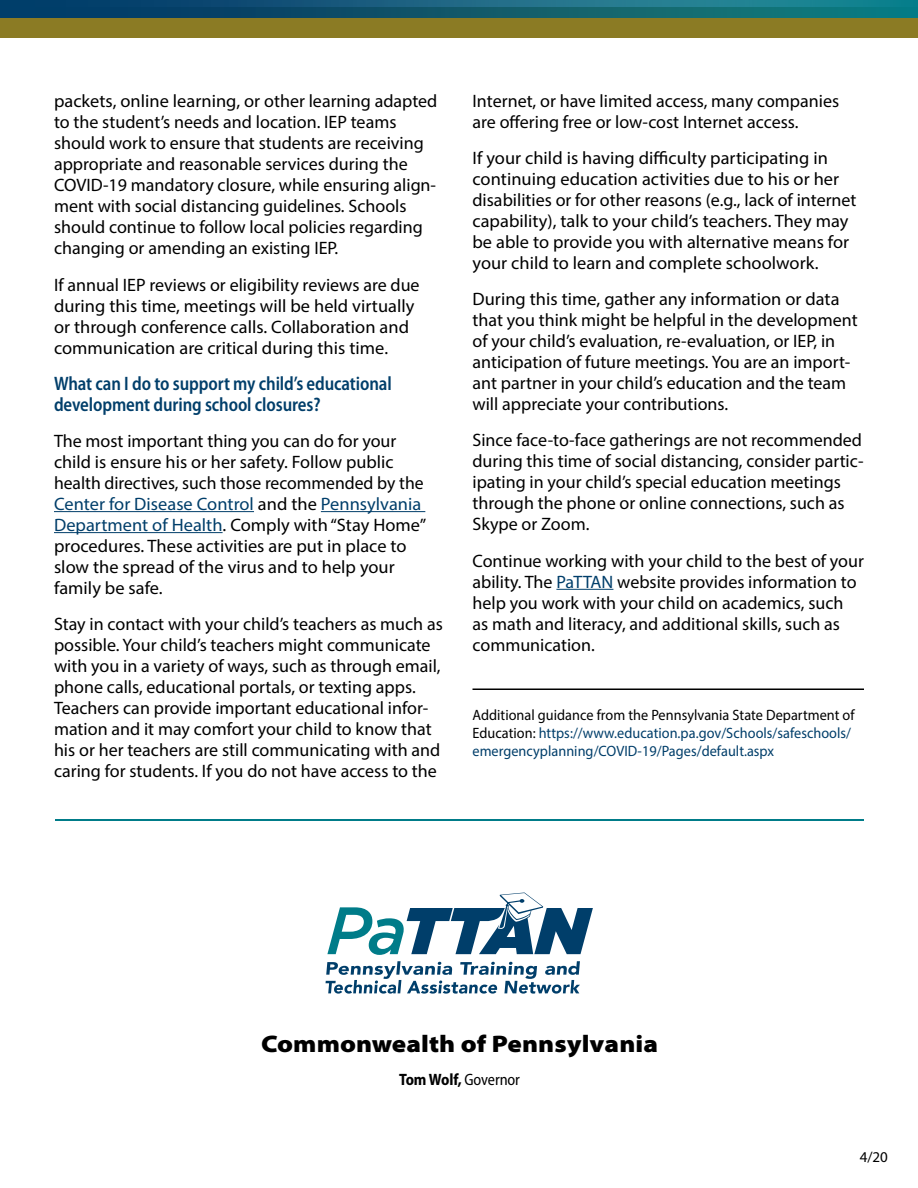
<style>
.page{position:relative;width:918px;height:1188px;background:#fff}
.page>*{position:absolute;margin:0;border:0;box-sizing:border-box;transform-origin:0 0}
.Commonwealth_of_PA{font:900 semi-expanded 24px "Myriad Pro";letter-spacing:.005em;color:#000;scale:1.05 1}
.Questions{font:600 semi-condensed 19.5px/21px "Myriad Pro";letter-spacing:-.005em;color:#003e6a;scale:.93 1}
.Text_-_Level_1{font:18px/21px "Myriad Pro";color:#000}
.Administrative_Names{font:700 semi-condensed 16.5px "Myriad Pro";letter-spacing:-.005em;color:#000;scale:.95 1}
.Footnote{font:15px/18px "Myriad Pro";letter-spacing:.005em;color:#003e6a;scale:.95 1}
.Text_-_Level_1-2{font:15px "Myriad Pro";color:#000}
.s1{color:#003e6a}
.s2{color:#000}
.s3{font-weight:400}
</style>
<div class="page">
<div style="left:0;top:8px;width:918px;height:30px;background:#8b7b24"></div>
<div style="left:0;top:0;width:918px;height:18px;background:#003e6a"></div>
<svg style="left:224px;top:0;width:694px;height:18px"></svg>
<hr style="left:55px;top:820px;width:809px;height:1px;background:#007c89">
<hr style="left:54px;top:511px;width:200px;height:1px;background:#003e6a">
<hr style="left:321px;top:511px;width:104px;height:1px;background:#003e6a">
<hr style="left:54px;top:532px;width:169px;height:1px;background:#003e6a">
<hr style="left:556px;top:589px;width:57px;height:1px;background:#003e6a">
<hr style="left:472px;top:688px;width:392px;height:2px;background:#000">
<svg style="left:327px;top:893px;width:266px;height:62px"></svg>
<svg style="left:326px;top:961px;width:254px;height:33px"></svg>
<p class="Text_-_Level_1" style="left:54px;top:91px;width:385px">packets, online learning, or other learning adapted to the student’s needs and location. IEP teams should work to ensure that students are receiving appropriate and reasonable services during the COVID-19 mandatory closure, while ensuring align&shy;ment with social distancing guidelines. Schools should continue to follow local policies regarding changing or amending an existing IEP.</p>
<p class="Text_-_Level_1" style="left:54px;top:274px;width:367px">If annual IEP reviews or eligibility reviews are due during this time, meetings will be held virtually or through conference calls. Collaboration and communication are critical during this time.</p>
<p class="Questions" style="left:54px;top:373px;width:365px">What can I do to support my child’s educational development during school closures?</p>
<p class="Text_-_Level_1" style="left:54px;top:430px;width:374px">The most important thing you can do for your child is ensure his or her safety. Follow public health directives, such those recommended by the <span class="s1">Center for Disease Control</span> and the <span class="s1">Pennsylvania Department of Health</span>. Comply with “Stay Home” procedures. These activities are put in place to slow the spread of the virus and to help your family be safe.</p>
<p class="Text_-_Level_1" style="left:54px;top:613px;width:390px">Stay in contact with your child’s teachers as much as possible. Your child’s teachers might communicate with you in a variety of ways, such as through email, phone calls, educational portals, or texting apps.<br>Teachers can provide important educational infor&shy;mation and it may comfort your child to know that his or her teachers are still communicating with and caring for students. If you do not have access to the</p>
<p class="Text_-_Level_1" style="left:472px;top:90px;width:368px">Internet, or have limited access, many companies are offering free or low-cost Internet access.</p>
<p class="Text_-_Level_1" style="left:472px;top:147px;width:386px">If your child is having difficulty participating in continuing education activities due to his or her disabilities or for other reasons (e.g., lack of internet capability), talk to your child’s teachers. They may be able to provide you with alternative means for your child to learn and complete schoolwork.</p>
<p class="Text_-_Level_1" style="left:472px;top:288px;width:387px">During this time, gather any information or data that you think might be helpful in the development of your child’s evaluation, re-evaluation, or IEP, in anticipation of future meetings. You are an import&shy;ant partner in your child’s education and the team will appreciate your contributions.</p>
<p class="Text_-_Level_1" style="left:472px;top:430px;width:393px">Since face-to-face gatherings are not recommended during this time of social distancing, consider partic&shy;ipating in your child’s special education meetings through the phone or online connections, such as Skype or Zoom.</p>
<p class="Text_-_Level_1" style="left:472px;top:550px;width:393px">Continue working with your child to the best of your ability. The <span class="s1">PaTTAN</span> website provides information to help you work with your child on academics, such<br>as math and literacy, and additional skills, such as communication.</p>
<p class="Footnote" style="left:472px;top:706px;width:404px"><span class="s2">Additional guidance from the Pennsylvania State Department of<br>Education:</span> https://www.education.pa.gov/Schools/safeschools/ emergencyplanning/COVID-19/Pages/default.aspx</p>
<p class="Commonwealth_of_PA" style="left:261px;top:1030px;width:380px">Commonwealth of Pennsylvania</p>
<p class="Administrative_Names" style="left:399px;top:1070px;width:129px">Tom Wolf, <span class="s3">Governor</span></p>
<p class="Text_-_Level_1-2" style="left:860px;top:1147px;width:30px">4/20</p>
</div>
